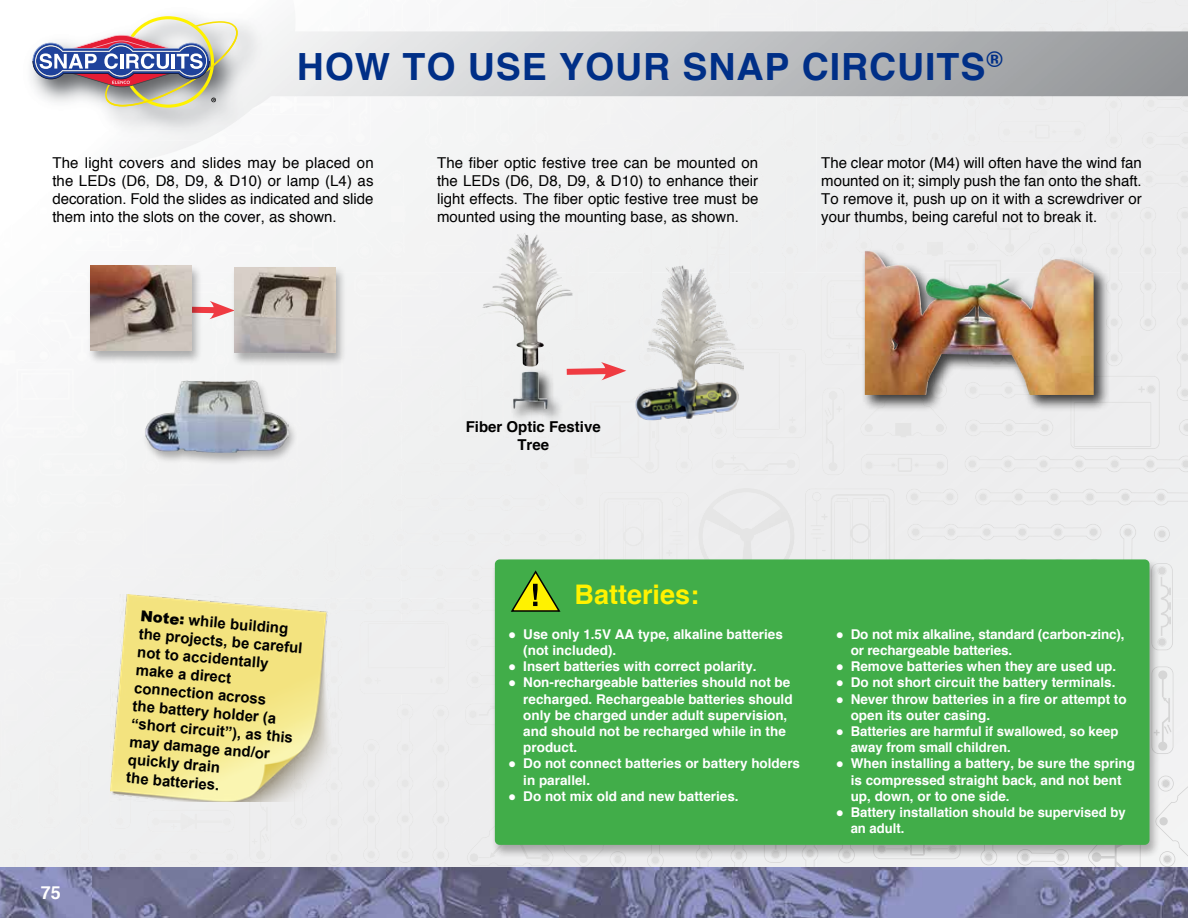
<style>
.page{position:relative;width:1188px;height:918px;background:#fff}
.page>*{position:absolute;margin:0;border:0;box-sizing:border-box;transform-origin:0 0}
.t1{font:700 37.5px "Helvetica";letter-spacing:.025em;color:#002f87}
.t2{font:700 27px "Helvetica";color:#fff200}
.t3{font:700 18px "Helvetica";color:#fff}
.t4{font:15px/18px "Helvetica";color:#000;text-align:justify}
.t5{font:700 15px/18px "Arial";color:#000}
.t6{font:700 15px/18px "Helvetica";color:#000;text-align:center}
.t7{font:700 13.5px/16.2px "Helvetica";color:#fff}
.s1{font-weight:900}
.s2{font-weight:400}
</style>
<div class="page">
<img style="left:869px;top:650px;width:304px;height:217px">
<div style="left:817px;top:439px;width:371px;height:72px;background:#ededee"></div>
<div style="left:895px;top:511px;width:293px;height:87px;background:#eeeeef"></div>
<div style="left:401px;top:598px;width:89px;height:34px;background:#eeeeef"></div>
<div style="left:349px;top:289px;width:54px;height:309px;background:#f1f1f2"></div>
<div style="left:326px;top:830px;width:492px;height:37px;background:#ededee"></div>
<div style="left:290px;top:635px;width:200px;height:195px;background:#eeeeef"></div>
<img style="left:1161px;top:560px;width:12px;height:90px">
<div style="left:143px;top:484px;width:752px;height:100px;background:#eeefef"></div>
<div style="left:142px;top:289px;width:159px;height:218px;background:#f3f3f3"></div>
<div style="left:499px;top:207px;width:689px;height:232px;background:#eeeeef"></div>
<div style="left:746px;top:289px;width:52px;height:41px;background:#eeeeef"></div>
<img style="left:10px;top:166px;width:862px;height:123px">
<div style="left:532px;top:166px;width:411px;height:20px;background:#eff0f0"></div>
<svg style="left:32px;top:16px;width:208px;height:92px"></svg>
<img style="left:0;top:867px;width:1188px;height:51px">
<img style="left:636px;top:265px;width:107px;height:155px">
<div style="left:510px;top:368px;width:54px;height:57px;background:#000;opacity:.75"></div>
<img style="left:513px;top:372px;width:34px;height:37px">
<img style="left:508px;top:233px;width:18px;height:25px">
<svg style="left:561px;top:362px;width:65px;height:18px"></svg>
<svg style="left:203px;top:301px;width:27px;height:18px"></svg>
<div style="left:490px;top:557px;width:671px;height:301px;background:#000;opacity:.3"></div>
<div style="left:496px;top:561px;width:652px;height:282px;background:#41ad49;border-radius:3px"></div>
<div style="left:495px;top:559px;width:654px;height:286px;border:3px solid #41ad49;border-radius:3px"></div>
<svg style="left:510px;top:570px;width:51px;height:42px"></svg>
<div style="left:861px;top:247px;width:249px;height:164px;background:#000;opacity:.75"></div>
<img style="left:865px;top:251px;width:229px;height:144px">
<div style="left:87px;top:263px;width:116px;height:101px;background:#000;opacity:.3"></div>
<img style="left:91px;top:265px;width:100px;height:86px">
<div style="left:230px;top:265px;width:116px;height:101px;background:#000;opacity:.3"></div>
<img style="left:235px;top:267px;width:100px;height:86px">
<div style="left:142px;top:379px;width:157px;height:87px;background:#000;opacity:.3"></div>
<img style="left:146px;top:381px;width:142px;height:72px">
<img style="left:111px;top:594px;width:224px;height:208px">
<h1 class="t1" style="left:297px;top:36px;width:707px">HOW TO USE YOUR SNAP CIRCUITS<sup>®</sup></h1>
<p class="t4" style="left:52px;top:154px;width:323px">The light covers and slides may be placed on the LEDs (D6, D8, D9, &amp; D10) or lamp (L4) as decoration. Fold the slides as indicated and slide them into the slots on the cover, as shown.</p>
<p class="t4" style="left:437px;top:154px;width:323px">The fiber optic festive tree can be mounted on the LEDs (D6, D8, D9, &amp; D10) to enhance their light effects. The fiber optic festive tree must be mounted using the mounting base, as shown.</p>
<p class="t4" style="left:821px;top:154px;width:322px">The clear motor (M4) will often have the wind fan mounted on it; simply push the fan onto the shaft.<br>To remove it, push up on it with a screwdriver or your thumbs, being careful not to break it.</p>
<h3 class="t3" style="left:41px;top:878px;width:22px">75</h3>
<p class="t5" style="left:141px;top:607px;width:166px;rotate:5deg"><span class="s1">Note:</span> while building the projects, be careful not to accidentally make a direct connection across<br>the battery holder (a “short circuit”), as this may damage and/or quickly drain<br>the batteries.</p>
<p class="t6" style="left:466px;top:418px;width:137px">Fiber Optic Festive<br>Tree</p>
<h2 class="t2" style="left:575px;top:573px;width:126px">Batteries:</h2>
<p class="t7" style="left:523px;top:626px;width:261px;text-indent:-15px"><span class="s2">●</span> Use only 1.5V AA type, alkaline batteries (not included).</p>
<p class="t7" style="left:508px;top:659px;width:250px"><span class="s2">●</span> Insert batteries with correct polarity.</p>
<p class="t7" style="left:523px;top:675px;width:271px;text-indent:-15px"><span class="s2">●</span> Non-rechargeable batteries should not be recharged. Rechargeable batteries should only be charged under adult supervision, and should not be recharged while in the product.</p>
<p class="t7" style="left:523px;top:756px;width:278px;text-indent:-15px"><span class="s2">●</span> Do not connect batteries or battery holders in parallel.</p>
<p class="t7" style="left:508px;top:788px;width:232px"><span class="s2">●</span> Do not mix old and new batteries.</p>
<p class="t7" style="left:851px;top:626px;width:276px;text-indent:-15px"><span class="s2">●</span> Do not mix alkaline, standard (carbon-zinc), or rechargeable batteries.</p>
<p class="t7" style="left:836px;top:659px;width:282px"><span class="s2">●</span> Remove batteries when they are used up.</p>
<p class="t7" style="left:836px;top:675px;width:281px"><span class="s2">●</span> Do not short circuit the battery terminals.</p>
<p class="t7" style="left:851px;top:691px;width:278px;text-indent:-15px"><span class="s2">●</span> Never throw batteries in a fire or attempt to open its outer casing.</p>
<p class="t7" style="left:851px;top:723px;width:269px;text-indent:-15px"><span class="s2">●</span> Batteries are harmful if swallowed, so keep away from small children.</p>
<p class="t7" style="left:851px;top:756px;width:286px;text-indent:-15px"><span class="s2">●</span> When installing a battery, be sure the spring is compressed straight back, and not bent up, down, or to one side.</p>
<p class="t7" style="left:851px;top:804px;width:277px;text-indent:-15px"><span class="s2">●</span> Battery installation should be supervised by an adult.</p>
</div>
